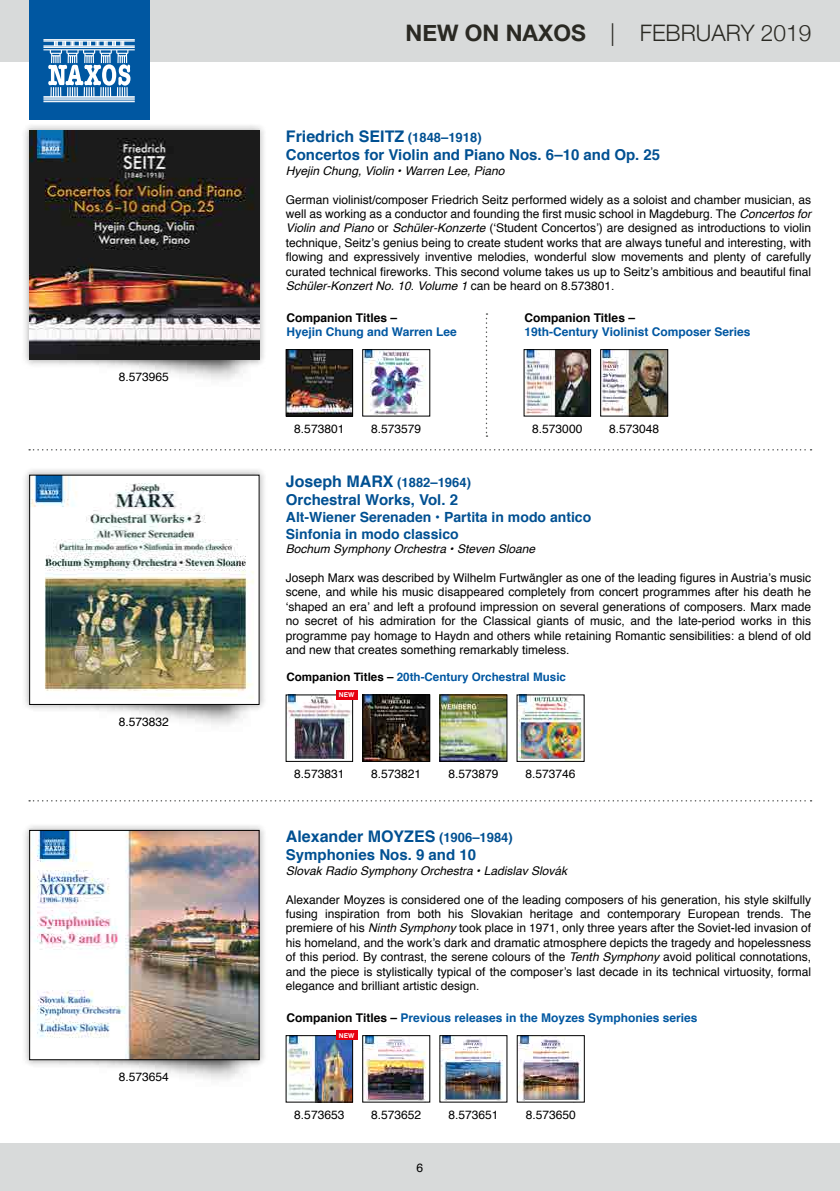
<style>
.page{position:relative;width:840px;height:1191px;background:#fff}
.page>*{position:absolute;margin:0;border:0;box-sizing:border-box;transform-origin:0 0}
.t1{font:300 22.8px "Helvetica Neue";color:#2a2923}
.t2{font:700 16px "Helvetica";color:#005092}
.t3{font:700 15px "Helvetica";color:#005092}
.t4{font:700 14px/16.8px "Helvetica";color:#005092}
.t5{font:700 13px "Helvetica";color:#005092}
.t6{font:12px/14.4px "Helvetica";color:#000;text-align:justify}
.t7{font:700 12px "Helvetica";color:#0057a1}
.t8{font:italic 12px "Helvetica";color:#000}
.t9{font:700 12px "Helvetica";color:#000}
.t10{font:700 11.6px "Helvetica";color:#0057a1}
.t11{font:700 6.6px "Helvetica";color:#fff}
.s1{font-weight:700}
.s2{font-size:13px}
.s3{font-style:italic}
.s4{font-size:16px}
.s5{color:#000}
</style>
<div class="page">
<div style="left:0;top:0;width:839px;height:61px;background:#d8dada"></div>
<div style="left:29px;top:0;width:120px;height:119px;background:#0057a1"></div>
<svg style="left:43px;top:39px;width:92px;height:63px"></svg>
<div style="left:0;top:1143px;width:839px;height:48px;background:#d8dada"></div>
<hr style="left:839px;top:1143px;width:1px;height:48px;background:#d8dada">
<div style="left:21px;top:122px;width:246px;height:246px;background:#000;opacity:.3"></div>
<img style="left:30px;top:130px;width:229px;height:230px">
<div style="left:21px;top:822px;width:246px;height:246px;background:#000;opacity:.3"></div>
<img style="left:31px;top:832px;width:226px;height:226px">
<div style="left:29px;top:830px;width:230px;height:230px;border:1px solid #000"></div>
<div style="left:21px;top:467px;width:246px;height:246px;background:#000;opacity:.3"></div>
<img style="left:31px;top:477px;width:226px;height:225px">
<svg style="left:29px;top:449px;width:782px;height:1px"></svg>
<svg style="left:29px;top:800px;width:782px;height:1px"></svg>
<img style="left:288px;top:1037px;width:62px;height:63px">
<img style="left:288px;top:696px;width:62px;height:63px">
<img style="left:364px;top:1037px;width:63px;height:63px">
<div style="left:362px;top:1035px;width:67px;height:67px;border:1px solid #000"></div>
<img style="left:364px;top:696px;width:63px;height:63px">
<div style="left:362px;top:694px;width:67px;height:67px;border:1px solid #000"></div>
<img style="left:441px;top:1037px;width:62px;height:63px">
<img style="left:441px;top:696px;width:64px;height:63px">
<img style="left:525px;top:351px;width:63px;height:63px">
<div style="left:523px;top:349px;width:67px;height:67px;border:1px solid #000"></div>
<img style="left:602px;top:351px;width:63px;height:63px">
<div style="left:600px;top:349px;width:67px;height:67px;border:1px solid #000"></div>
<div style="left:336px;top:690px;width:21px;height:9px;background:#e7000f"></div>
<img style="left:518px;top:1037px;width:63px;height:63px">
<img style="left:288px;top:351px;width:62px;height:63px">
<div style="left:286px;top:349px;width:66px;height:67px;border:1px solid #000"></div>
<img style="left:364px;top:351px;width:62px;height:63px">
<div style="left:362px;top:349px;width:67px;height:67px;border:1px solid #000"></div>
<svg style="left:485px;top:313px;width:2px;height:124px"></svg>
<img style="left:518px;top:696px;width:64px;height:63px">
<div style="left:336px;top:1030px;width:21px;height:10px;background:#e7000f"></div>
<p class="t6" style="left:119px;top:370px;width:52px">8.573965</p>
<p class="t6" style="left:119px;top:715px;width:52px">8.573832</p>
<p class="t6" style="left:119px;top:1070px;width:52px">8.573654</p>
<h1 class="t1" style="left:405px;top:14px;width:407px"><span class="s1">NEW ON NAXOS</span> | FEBRUARY 2019</h1>
<h2 class="t2" style="left:286px;top:124px;width:197px">Friedrich SEITZ <span class="s2">(1848–1918)</span></h2>
<p class="t3" style="left:286px;top:143px;width:376px">Concertos for Violin and Piano Nos. 6–10 and Op. 25</p>
<p class="t8" style="left:286px;top:161px;width:220px">Hyejin Chung, Violin • Warren Lee, Piano</p>
<p class="t6" style="left:286px;top:193px;width:526px">German violinist/composer Friedrich Seitz performed widely as a soloist and chamber musician, as well as working as a conductor and founding the first music school in Magdeburg. The <span class="s3">Concertos for Violin and Piano</span> or <span class="s3">Schüler-Konzerte</span> (‘Student Concertos’) are designed as introductions to violin technique, Seitz’s genius being to create student works that are always tuneful and interesting, with flowing and expressively inventive melodies, wonderful slow movements and plenty of carefully curated technical fireworks. This second volume takes us up to Seitz’s ambitious and beautiful final <span class="s3">Schüler-Konzert No. 10</span>. <span class="s3">Volume 1</span> can be heard on 8.573801.</p>
<p class="t9" style="left:286px;top:308px;width:112px">Companion Titles –</p>
<p class="t7" style="left:286px;top:322px;width:172px">Hyejin Chung and Warren Lee</p>
<p class="t6" style="left:294px;top:422px;width:52px">8.573801</p>
<p class="t6" style="left:371px;top:422px;width:52px">8.573579</p>
<p class="t9" style="left:524px;top:308px;width:112px">Companion Titles –</p>
<p class="t7" style="left:524px;top:322px;width:227px">19th-Century Violinist Composer Series</p>
<p class="t6" style="left:532px;top:422px;width:52px">8.573000</p>
<p class="t6" style="left:608px;top:422px;width:52px">8.573048</p>
<p class="t5" style="left:286px;top:472px;width:186px"><span class="s4">Joseph MARX</span> (1882–1964)</p>
<p class="t3" style="left:286px;top:488px;width:174px">Orchestral Works, Vol. 2</p>
<p class="t4" style="left:286px;top:509px;width:307px">Alt-Wiener Serenaden • Partita in modo antico<br>Sinfonia in modo classico</p>
<p class="t8" style="left:286px;top:539px;width:250px">Bochum Symphony Orchestra • Steven Sloane</p>
<p class="t6" style="left:286px;top:571px;width:526px">Joseph Marx was described by Wilhelm Furtwängler as one of the leading figures in Austria’s music scene, and while his music disappeared completely from concert programmes after his death he ‘shaped an era’ and left a profound impression on several generations of composers. Marx made no secret of his admiration for the Classical giants of music, and the late-period works in this programme pay homage to Haydn and others while retaining Romantic sensibilities: a blend of old and new that creates something remarkably timeless.</p>
<p class="t10" style="left:286px;top:667px;width:281px"><span class="s5">Companion Titles –</span> 20th-Century Orchestral Music</p>
<p class="t11" style="left:339px;top:689px;width:17px">NEW</p>
<p class="t6" style="left:294px;top:767px;width:52px">8.573831</p>
<p class="t6" style="left:371px;top:767px;width:52px">8.573821</p>
<p class="t6" style="left:448px;top:767px;width:52px">8.573879</p>
<p class="t6" style="left:525px;top:767px;width:52px">8.573746</p>
<h2 class="t2" style="left:286px;top:824px;width:228px">Alexander MOYZES <span class="s2">(1906–1984)</span></h2>
<p class="t3" style="left:286px;top:843px;width:192px">Symphonies Nos. 9 and 10</p>
<p class="t8" style="left:286px;top:861px;width:282px">Slovak Radio Symphony Orchestra • Ladislav Slovák</p>
<p class="t6" style="left:286px;top:892px;width:526px">Alexander Moyzes is considered one of the leading composers of his generation, his style skilfully fusing inspiration from both his Slovakian heritage and contemporary European trends. The premiere of his <span class="s3">Ninth Symphony</span> took place in 1971, only three years after the Soviet-led invasion of his homeland, and the work’s dark and dramatic atmosphere depicts the tragedy and hopelessness of this period. By contrast, the serene colours of the <span class="s3">Tenth Symphony</span> avoid political connotations, and the piece is stylistically typical of the composer’s last decade in its technical virtuosity, formal elegance and brilliant artistic design.</p>
<p class="t7" style="left:286px;top:1007px;width:412px"><span class="s5">Companion Titles –</span> Previous releases in the Moyzes Symphonies series</p>
<p class="t11" style="left:339px;top:1030px;width:17px">NEW</p>
<p class="t6" style="left:294px;top:1108px;width:52px">8.573653</p>
<p class="t6" style="left:371px;top:1108px;width:52px">8.573652</p>
<p class="t6" style="left:416px;top:1160px;width:8px">6</p>
<p class="t6" style="left:448px;top:1108px;width:52px">8.573651</p>
<p class="t6" style="left:525px;top:1108px;width:52px">8.573650</p>
</div>
